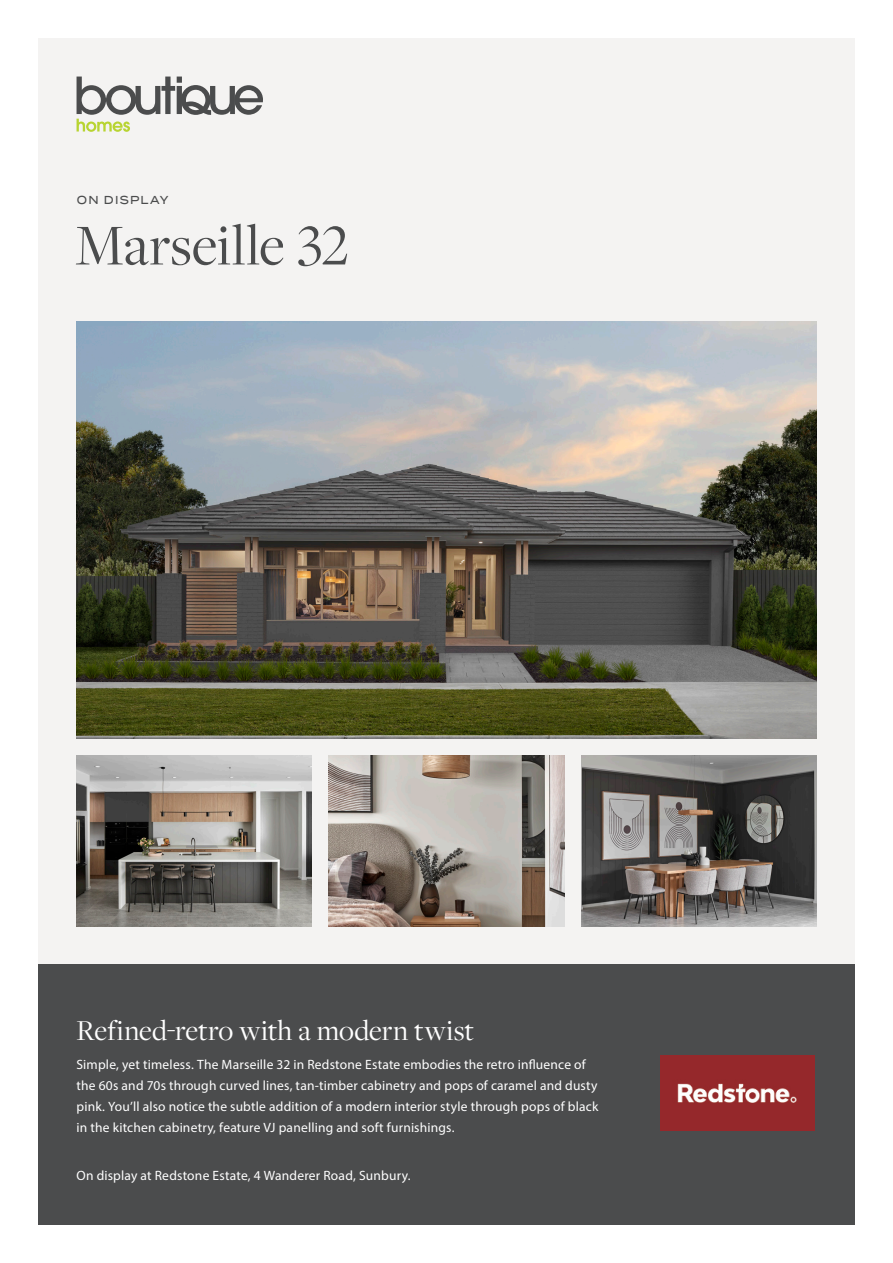
<style>
.page{position:relative;width:893px;height:1263px;background:#fff}
.page>*{position:absolute;margin:0;border:0;box-sizing:border-box;transform-origin:0 0}
.t1{font:60px "Freight Disp Pro";color:#4b4c4d}
.Body_Bold{font:30px "Freight Disp Pro";letter-spacing:.005em;color:#fff}
.Body_Bold-2{font:13.5px/21px "Myriad Pro";letter-spacing:.015em;color:#fff}
.t2{font:500 11.55px "Termina";letter-spacing:.115em;color:#4b4c4d;scale:.91 1}
</style>
<div class="page">
<div style="left:38px;top:38px;width:817px;height:1187px;background:#f4f3f2"></div>
<svg style="left:77px;top:77px;width:186px;height:55px"></svg>
<div style="left:38px;top:964px;width:817px;height:261px;background:#4b4c4d"></div>
<img style="left:661px;top:1055px;width:154px;height:76px">
<img style="left:77px;top:322px;width:739px;height:416px">
<img style="left:77px;top:755px;width:235px;height:171px">
<img style="left:329px;top:755px;width:235px;height:171px">
<img style="left:581px;top:755px;width:235px;height:171px">
<p class="t2" style="left:77px;top:192px;width:102px">ON DISPLAY</p>
<p class="t1" style="left:75px;top:206px;width:275px">Marseille 32</p>
<p class="Body_Bold" style="left:77px;top:1010px;width:399px">Refined-retro with a modern twist</p>
<p class="Body_Bold-2" style="left:77px;top:1054px;width:523px">Simple, yet timeless. The Marseille 32 in Redstone Estate embodies the retro influence of the 60s and 70s through curved lines, tan-timber cabinetry and pops of caramel and dusty pink. You’ll also notice the subtle addition of a modern interior style through pops of black in the kitchen cabinetry, feature VJ panelling and soft furnishings.</p>
<p class="Body_Bold-2" style="left:77px;top:1165px;width:335px">On display at Redstone Estate, 4 Wanderer Road, Sunbury.</p>
</div>
